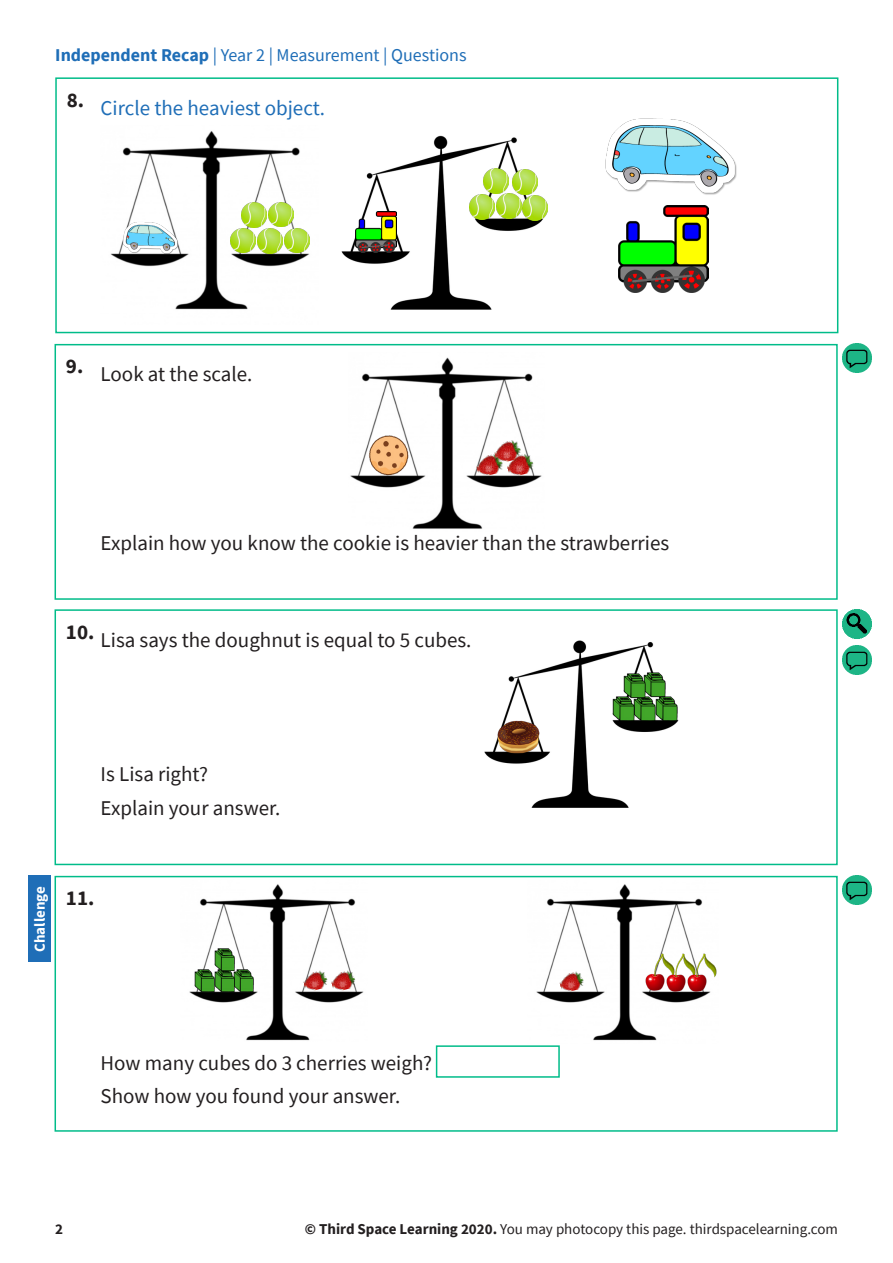
<style>
.page{position:relative;width:893px;height:1263px;background:#fff}
.page>*{position:absolute;margin:0;border:0;box-sizing:border-box;transform-origin:0 0}
.t1{font:21px "Source Sans Pro";color:#231f20}
.t2{font:21px "Source Sans Pro";color:#1f6eb7}
.t3{font:700 21px "Source Sans Pro";color:#231f20}
.t4{font:18px "Source Sans Pro";color:#1f6eb7}
.t5{font:15px "Source Sans Pro";color:#231f20}
.t6{font:700 15px "Source Sans Pro";color:#fff}
.t7{font:700 15px "Source Sans Pro";color:#231f20}
.s1{font-weight:700}
</style>
<div class="page">
<div style="left:28px;top:876px;width:23px;height:86px;background:#1f6eb7"></div>
<div style="left:55px;top:77px;width:783px;height:256px;border:2px solid #00bc89"></div>
<div style="left:55px;top:344px;width:783px;height:256px;border:2px solid #00bc89"></div>
<div style="left:55px;top:609px;width:783px;height:256px;border:2px solid #00bc89"></div>
<div style="left:55px;top:876px;width:783px;height:256px;border:2px solid #00bc89"></div>
<img style="left:843px;top:609px;width:29px;height:29px">
<img style="left:843px;top:645px;width:29px;height:29px">
<img style="left:843px;top:875px;width:29px;height:29px">
<img style="left:843px;top:344px;width:29px;height:29px">
<img style="left:110px;top:131px;width:200px;height:179px">
<img style="left:231px;top:228px;width:51px;height:25px">
<img style="left:284px;top:228px;width:25px;height:25px">
<img style="left:242px;top:202px;width:51px;height:25px">
<img style="left:119px;top:213px;width:60px;height:53px">
<img style="left:341px;top:135px;width:202px;height:175px">
<img style="left:496px;top:194px;width:25px;height:25px">
<img style="left:523px;top:195px;width:25px;height:25px">
<img style="left:470px;top:195px;width:24px;height:25px">
<img style="left:512px;top:170px;width:25px;height:25px">
<img style="left:483px;top:169px;width:25px;height:25px">
<img style="left:355px;top:212px;width:42px;height:40px">
<img style="left:350px;top:357px;width:192px;height:172px">
<img style="left:367px;top:433px;width:42px;height:45px">
<img style="left:474px;top:452px;width:61px;height:26px">
<img style="left:492px;top:439px;width:31px;height:25px">
<img style="left:484px;top:640px;width:193px;height:168px">
<img style="left:495px;top:719px;width:46px;height:36px">
<img style="left:658px;top:695px;width:21px;height:27px">
<img style="left:636px;top:698px;width:22px;height:24px">
<img style="left:612px;top:695px;width:24px;height:27px">
<img style="left:647px;top:671px;width:20px;height:27px">
<img style="left:623px;top:671px;width:24px;height:27px">
<img style="left:605px;top:118px;width:132px;height:77px">
<img style="left:618px;top:205px;width:90px;height:88px">
<img style="left:189px;top:884px;width:175px;height:157px">
<img style="left:302px;top:969px;width:55px;height:24px">
<img style="left:236px;top:967px;width:20px;height:25px">
<img style="left:217px;top:971px;width:19px;height:21px">
<img style="left:195px;top:967px;width:22px;height:25px">
<img style="left:214px;top:946px;width:22px;height:25px">
<img style="left:536px;top:884px;width:173px;height:157px">
<img style="left:558px;top:970px;width:27px;height:24px">
<img style="left:639px;top:951px;width:78px;height:42px">
<img style="left:660px;top:951px;width:41px;height:42px">
<div style="left:436px;top:1045px;width:124px;height:33px;border:2px solid #00bc89"></div>
<p class="t4" style="left:55px;top:44px;width:413px"><span class="s1">Independent Recap</span> | Year 2 | Measurement | Questions</p>
<h2 class="t3" style="left:67px;top:86px;width:19px">8.</h2>
<h2 class="t2" style="left:101px;top:94px;width:226px">Circle the heaviest object.</h2>
<h2 class="t3" style="left:66px;top:352px;width:19px">9.</h2>
<h2 class="t1" style="left:101px;top:361px;width:153px">Look at the scale.</h2>
<h2 class="t1" style="left:101px;top:529px;width:570px">Explain how you know the cookie is heavier than the strawberries</h2>
<h2 class="t3" style="left:66px;top:617px;width:30px">10.</h2>
<h2 class="t1" style="left:101px;top:626px;width:372px">Lisa says the doughnut is equal to 5 cubes.</h2>
<h2 class="t1" style="left:101px;top:761px;width:109px">Is Lisa right?</h2>
<h2 class="t1" style="left:101px;top:795px;width:181px">Explain your answer.</h2>
<h2 class="t6" style="left:30px;top:952px;width:67px;rotate:-90deg">Challenge</h2>
<h2 class="t3" style="left:66px;top:884px;width:30px">11.</h2>
<h2 class="t1" style="left:101px;top:1049px;width:333px">How many cubes do 3 cherries weigh?</h2>
<h2 class="t1" style="left:101px;top:1083px;width:301px">Show how you found your answer.</h2>
<p class="t7" style="left:55px;top:1219px;width:9px">2</p>
<p class="t5" style="left:305px;top:1219px;width:535px"><span class="s1">© Third Space Learning 2020.</span> You may photocopy this page. thirdspacelearning.com</p>
</div>
